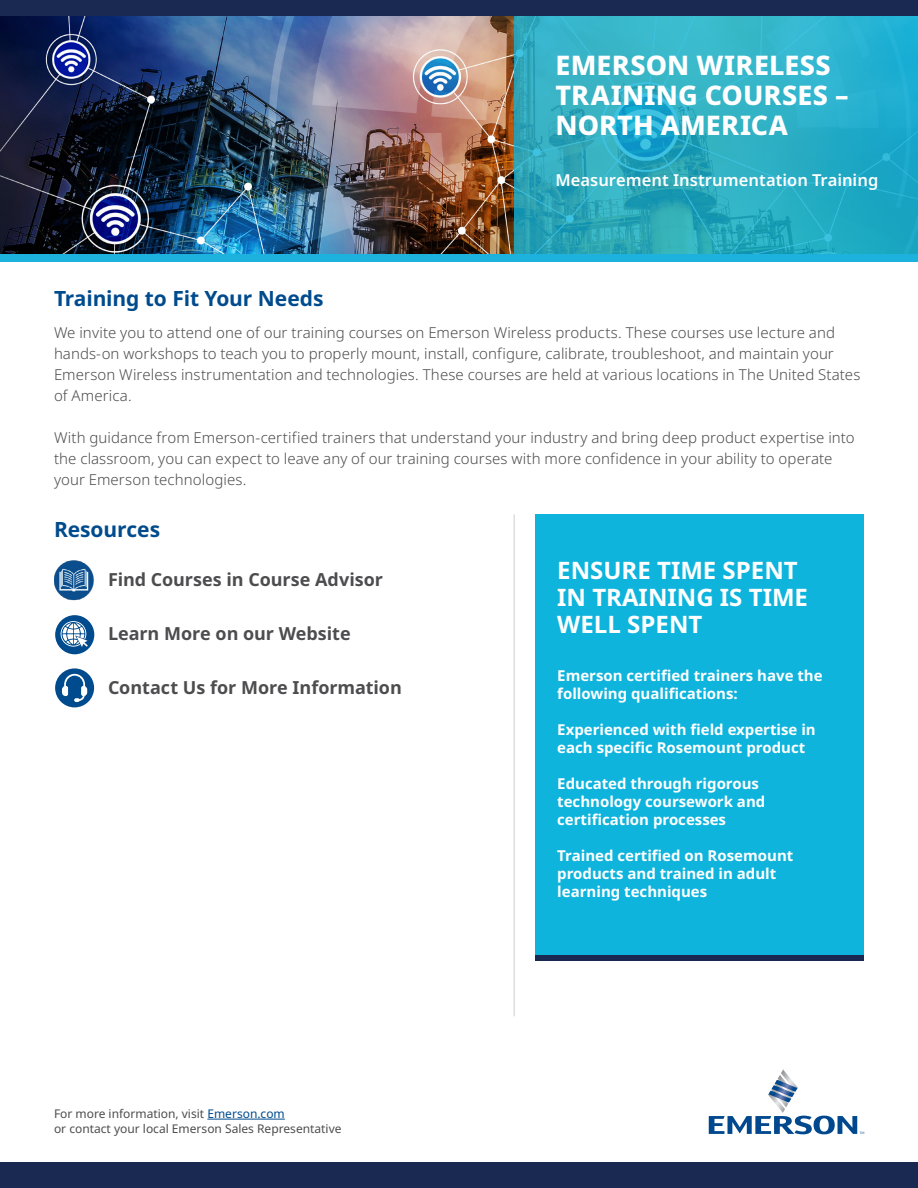
<style>
.page{position:relative;width:918px;height:1188px;background:#fff}
.page>*{position:absolute;margin:0;border:0;box-sizing:border-box;transform-origin:0 0}
.t1{font:800 27px/30px "Noto Sans";letter-spacing:.005em;color:#fff}
.t2{font:700 24px/27px "Noto Sans";color:#fff}
.t3{font:700 21px "Noto Sans";letter-spacing:-.005em;color:#004b8d}
.t4{font:700 18px "Noto Sans";letter-spacing:-.005em;color:#4d4d4f}
.t5{font:600 16.5px "Noto Sans";color:#fff}
.t6{font:300 15px/21px "Noto Sans";letter-spacing:.005em;color:#4d4d4f}
.t7{font:700 15px/18px "Noto Sans";color:#fff}
.t8{font:12px/15px "Noto Sans";color:#4d4d4f}
.s1{color:#004b8d}
</style>
<div class="page">
<hr style="left:514px;top:514px;width:1px;height:502px;background:#d1d3d4">
<img style="left:0;top:16px;width:514px;height:239px">
<svg style="left:514px;top:16px;width:404px;height:239px;background:#2badc4"></svg>
<div style="left:0;top:0;width:918px;height:16px;background:#192952"></div>
<div style="left:0;top:255px;width:918px;height:7px;background:#1db1de"></div>
<div style="left:0;top:1162px;width:918px;height:26px;background:#192952"></div>
<div style="left:536px;top:514px;width:328px;height:446px;background:#0fb4dc"></div>
<div style="left:536px;top:955px;width:328px;height:6px;background:#192952"></div>
<svg style="left:709px;top:1069px;width:155px;height:65px"></svg>
<hr style="left:207px;top:1119px;width:78px;height:1px;background:#004b8d">
<img style="left:55px;top:560px;width:39px;height:41px">
<div style="left:55px;top:615px;width:39px;height:39px;background:#004b8d;border-radius:50%"></div>
<svg style="left:61px;top:621px;width:28px;height:26px"></svg>
<div style="left:55px;top:668px;width:39px;height:39px;background:#004b8d;border-radius:50%"></div>
<svg style="left:62px;top:674px;width:25px;height:28px"></svg>
<h1 class="t1" style="left:556px;top:51px;width:295px">EMERSON WIRELESS<br>TRAINING COURSES –<br>NORTH AMERICA</h1>
<p class="t5" style="left:556px;top:169px;width:324px">Measurement Instrumentation Training</p>
<h3 class="t3" style="left:54px;top:283px;width:271px">Training to Fit Your Needs</h3>
<p class="t6" style="left:54px;top:323px;width:808px">We invite you to attend one of our training courses on Emerson Wireless products. These courses use lecture and hands-on workshops to teach you to properly mount, install, configure, calibrate, troubleshoot, and maintain your Emerson Wireless instrumentation and technologies. These courses are held at various locations in The United States of America.</p>
<p class="t6" style="left:54px;top:428px;width:802px">With guidance from Emerson-certified trainers that understand your industry and bring deep product expertise into the classroom, you can expect to leave any of our training courses with more confidence in your ability to operate your Emerson technologies.</p>
<h3 class="t3" style="left:54px;top:514px;width:108px">Resources</h3>
<p class="t4" style="left:108px;top:567px;width:277px">Find Courses in Course Advisor</p>
<p class="t4" style="left:108px;top:621px;width:244px">Learn More on our Website</p>
<p class="t4" style="left:108px;top:675px;width:295px">Contact Us for More Information</p>
<p class="t8" style="left:54px;top:1106px;width:289px">For more information, visit <span class="s1">Emerson.com<br></span>or contact your local Emerson Sales Representative</p>
<h2 class="t2" style="left:557px;top:557px;width:252px">ENSURE TIME SPENT<br>IN TRAINING IS TIME<br>WELL SPENT</h2>
<p class="t7" style="left:557px;top:667px;width:267px">Emerson certified trainers have the following qualifications:</p>
<p class="t7" style="left:557px;top:721px;width:260px">Experienced with field expertise in each specific Rosemount product</p>
<p class="t7" style="left:557px;top:775px;width:210px">Educated through rigorous technology coursework and certification processes</p>
<p class="t7" style="left:557px;top:847px;width:238px">Trained certified on Rosemount products and trained in adult learning techniques</p>
</div>
